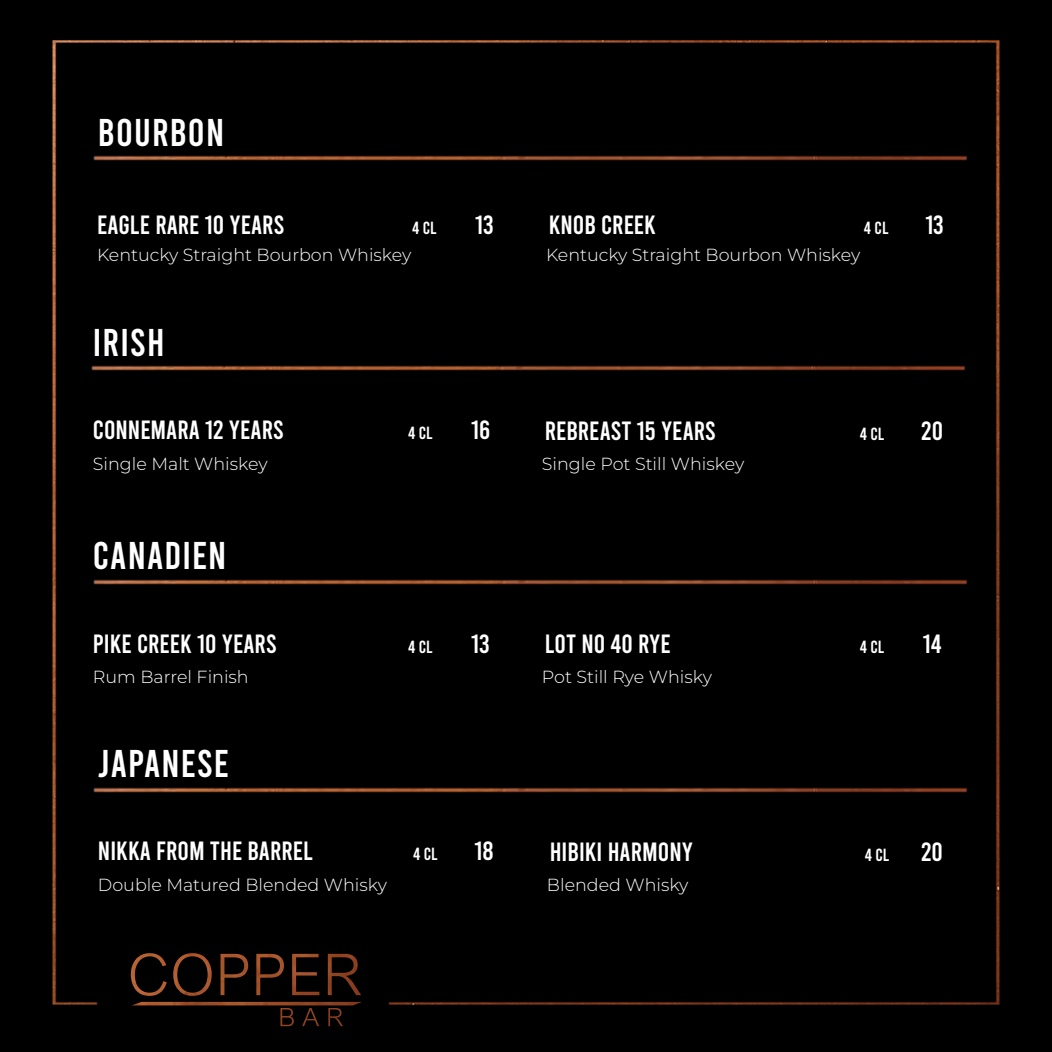
<style>
.page{position:relative;width:1052px;height:1052px;background:#fff}
.page>*{position:absolute;margin:0;border:0;box-sizing:border-box;transform-origin:0 0}
.t1{font:38.5px "Bebas";letter-spacing:.03em;color:#fff}
.t2{font:26.25px "Bebas";color:#fff}
.t3{font:100 17.5px "Montserrat";color:#fff}
.t4{font:17.5px "Bebas";color:#fff}
.s1{font-size:26.25px}
</style>
<div class="page">
<div style="left:0;top:1px;width:1052px;height:1051px;background:#000"></div>
<img style="left:52px;top:40px;width:948px;height:987px">
<img style="left:131px;top:953px;width:231px;height:73px">
<img style="left:55px;top:146px;width:945px;height:34px">
<img style="left:52px;top:356px;width:948px;height:34px">
<img style="left:55px;top:569px;width:945px;height:35px">
<img style="left:55px;top:778px;width:945px;height:34px">
<h1 class="t1" style="left:98px;top:113px;width:128px">BOURBON</h1>
<h2 class="t2" style="left:97px;top:212px;width:189px">EAGLE RARE 10 YEARS</h2>
<p class="t4" style="left:412px;top:219px;width:26px">4 CL</p>
<h2 class="t2" style="left:475px;top:212px;width:20px">13</h2>
<h2 class="t2" style="left:549px;top:212px;width:109px">KNOB CREEK</h2>
<p class="t4" style="left:864px;top:219px;width:26px">4 CL</p>
<h2 class="t2" style="left:925px;top:212px;width:20px">13</h2>
<p class="t3" style="left:97px;top:243px;width:316px">Kentucky Straight Bourbon Whiskey</p>
<p class="t3" style="left:546px;top:243px;width:316px">Kentucky Straight Bourbon Whiskey</p>
<h1 class="t1" style="left:93px;top:323px;width:73px">IRISH</h1>
<h2 class="t2" style="left:93px;top:417px;width:192px">CONNEMARA 12 YEARS</h2>
<p class="t4" style="left:408px;top:424px;width:26px">4 CL</p>
<h2 class="t2" style="left:471px;top:417px;width:21px">16</h2>
<h2 class="t2" style="left:545px;top:417px;width:173px">REBREAST 15 YEARS</h2>
<p class="t4" style="left:860px;top:425px;width:26px">4 CL</p>
<h2 class="t2" style="left:921px;top:417px;width:23px">20</h2>
<p class="t3" style="left:93px;top:452px;width:176px">Single Malt Whiskey</p>
<p class="t3" style="left:542px;top:452px;width:204px">Single Pot Still Whiskey</p>
<h1 class="t1" style="left:93px;top:536px;width:135px">CANADIEN</h1>
<h2 class="t2" style="left:93px;top:630px;width:185px">PIKE CREEK 10 YEARS</h2>
<p class="t4" style="left:408px;top:638px;width:26px">4 CL</p>
<h2 class="t2" style="left:471px;top:630px;width:20px">13</h2>
<h2 class="t2" style="left:544px;top:631px;width:127px">LOT NO 40 RYE</h2>
<p class="t4" style="left:860px;top:638px;width:26px">4 CL</p>
<h2 class="t2" style="left:923px;top:631px;width:20px">14</h2>
<p class="t3" style="left:93px;top:665px;width:157px">Rum Barrel Finish</p>
<p class="t3" style="left:542px;top:665px;width:171px">Pot Still Rye Whisky</p>
<h1 class="t1" style="left:98px;top:744px;width:132px">JAPANESE</h1>
<h2 class="t2" style="left:98px;top:838px;width:216px">NIKKA FROM THE BARREL</h2>
<p class="t4" style="left:413px;top:845px;width:26px">4 CL</p>
<h2 class="t2" style="left:474px;top:838px;width:21px">18</h2>
<h2 class="t2" style="left:550px;top:838px;width:145px">HIBIKI HARMONY</h2>
<p class="t4" style="left:865px;top:845px;width:80px">4 CL <span class="s1">20</span></p>
<p class="t3" style="left:98px;top:873px;width:290px">Double Matured Blended Whisky</p>
<p class="t3" style="left:547px;top:873px;width:143px">Blended Whisky</p>
</div>
